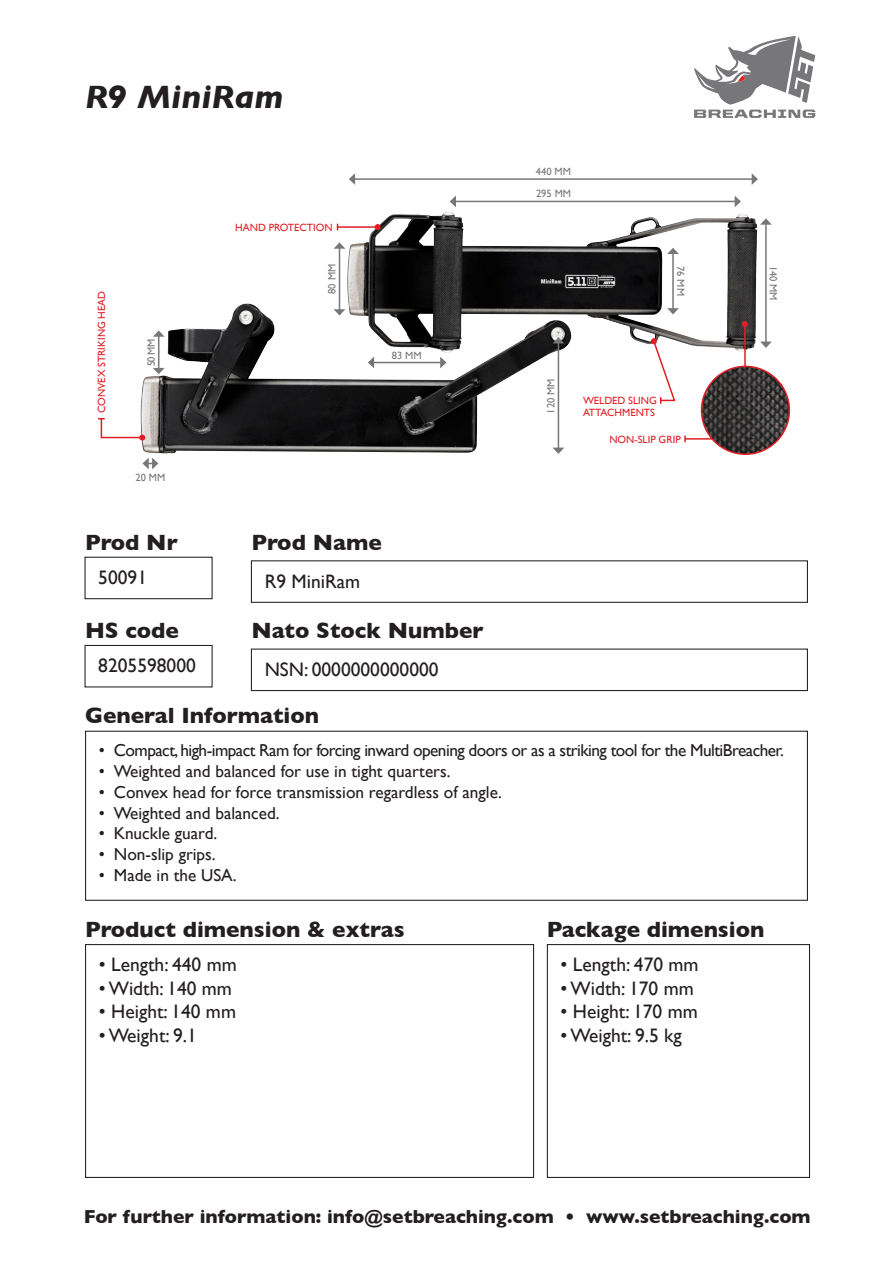
<style>
.page{position:relative;width:893px;height:1263px;background:#fff}
.page>*{position:absolute;margin:0;border:0;box-sizing:border-box;transform-origin:0 0}
.t1{font:italic 700 33px "Gill Sans";color:#231f20}
.t2{font:700 22.5px "Gill Sans";color:#231f20}
.t3{font:19.5px "Gill Sans";color:#231f20}
.t4{font:700 19.2px "Gill Sans";color:#231f20}
.t5{font:17.25px "Gill Sans";color:#231f20}
.t6{font:17.25px "Gill Sans";letter-spacing:-.03em;color:#231f20}
.t7{font:10.5px "Gill Sans";color:#e11e25}
.t8{font:10.5px "Gill Sans";color:#77777a}
</style>
<div class="page">
<img style="left:347px;top:212px;width:283px;height:126px">
<img style="left:141px;top:304px;width:430px;height:150px">
<div style="left:85px;top:557px;width:128px;height:42px;border:1px solid #231f20"></div>
<div style="left:85px;top:645px;width:128px;height:42px;border:1px solid #231f20"></div>
<div style="left:251px;top:560px;width:557px;height:43px;border:1px solid #231f20"></div>
<div style="left:251px;top:648px;width:557px;height:43px;border:1px solid #231f20"></div>
<div style="left:85px;top:731px;width:723px;height:170px;border:1px solid #231f20"></div>
<div style="left:85px;top:944px;width:449px;height:234px;border:1px solid #231f20"></div>
<div style="left:547px;top:944px;width:263px;height:234px;border:1px solid #231f20"></div>
<svg style="left:98px;top:417px;width:47px;height:23px"></svg>
<hr style="left:338px;top:226px;width:40px;height:2px;background:#e11e25">
<svg style="left:375px;top:224px;width:6px;height:6px"></svg>
<svg style="left:683px;top:321px;width:65px;height:121px"></svg>
<svg style="left:651px;top:338px;width:25px;height:66px"></svg>
<hr style="left:354px;top:178px;width:398px;height:2px;background:#77777a">
<svg style="left:752px;top:173px;width:6px;height:12px"></svg>
<svg style="left:349px;top:173px;width:6px;height:12px"></svg>
<hr style="left:455px;top:201px;width:280px;height:1px;background:#77777a">
<svg style="left:735px;top:196px;width:6px;height:11px"></svg>
<svg style="left:450px;top:196px;width:6px;height:11px"></svg>
<svg style="left:694px;top:36px;width:121px;height:82px"></svg>
<img style="left:701px;top:366px;width:88px;height:88px;border-radius:44px">
<div style="left:701px;top:366px;width:89px;height:89px;border:2px solid #e11e25;border-radius:50%"></div>
<hr style="left:339px;top:248px;width:1px;height:62px;background:#77777a">
<svg style="left:334px;top:309px;width:11px;height:6px"></svg>
<svg style="left:334px;top:242px;width:11px;height:7px"></svg>
<hr style="left:373px;top:362px;width:68px;height:1px;background:#77777a">
<svg style="left:368px;top:357px;width:6px;height:11px"></svg>
<svg style="left:440px;top:357px;width:6px;height:11px"></svg>
<svg style="left:142px;top:458px;width:16px;height:11px"></svg>
<hr style="left:672px;top:253px;width:2px;height:56px;background:#77777a">
<svg style="left:667px;top:248px;width:12px;height:6px"></svg>
<svg style="left:667px;top:308px;width:12px;height:6px"></svg>
<hr style="left:765px;top:224px;width:2px;height:118px;background:#77777a">
<svg style="left:760px;top:218px;width:12px;height:7px"></svg>
<svg style="left:760px;top:342px;width:12px;height:6px"></svg>
<hr style="left:558px;top:343px;width:1px;height:105px;background:#77777a">
<svg style="left:553px;top:448px;width:11px;height:6px"></svg>
<svg style="left:553px;top:337px;width:11px;height:6px"></svg>
<hr style="left:158px;top:336px;width:1px;height:33px;background:#77777a">
<svg style="left:153px;top:368px;width:12px;height:6px"></svg>
<svg style="left:153px;top:330px;width:12px;height:7px"></svg>
<p class="t1" style="left:85px;top:77px;width:200px">R9 MiniRam</p>
<p class="t7" style="left:95px;top:413px;width:124px;rotate:-90deg">CONVEX STRIKING HEAD</p>
<p class="t7" style="left:235px;top:221px;width:99px">HAND PROTECTION</p>
<p class="t8" style="left:326px;top:294px;width:31px;rotate:-90deg">80 MM</p>
<p class="t8" style="left:145px;top:366px;width:28px;rotate:-90deg">50 MM</p>
<p class="t8" style="left:392px;top:349px;width:31px">83 MM</p>
<p class="t8" style="left:136px;top:471px;width:31px">20 MM</p>
<p class="t2" style="left:85px;top:525px;width:94px">Prod Nr</p>
<p class="t2" style="left:251px;top:525px;width:132px">Prod Name</p>
<p class="t3" style="left:98px;top:566px;width:50px">50091</p>
<p class="t3" style="left:265px;top:569px;width:97px">R9 MiniRam</p>
<p class="t2" style="left:85px;top:613px;width:96px">HS code</p>
<p class="t2" style="left:251px;top:613px;width:234px">Nato Stock Number</p>
<p class="t3" style="left:98px;top:654px;width:99px">8205598000</p>
<p class="t3" style="left:265px;top:658px;width:175px">NSN: 0000000000000</p>
<p class="t2" style="left:85px;top:698px;width:236px">General Information</p>
<p class="t8" style="left:536px;top:165px;width:37px">440 MM</p>
<p class="t8" style="left:536px;top:188px;width:37px">295 MM</p>
<p class="t8" style="left:687px;top:266px;width:31px;rotate:90deg">76 MM</p>
<p class="t8" style="left:780px;top:266px;width:37px;rotate:90deg">140 MM</p>
<p class="t8" style="left:545px;top:413px;width:37px;rotate:-90deg">120 MM</p>
<p class="t7" style="left:583px;top:394px;width:75px">WELDED SLING</p>
<p class="t7" style="left:583px;top:407px;width:74px">ATTACHMENTS</p>
<p class="t7" style="left:609px;top:433px;width:73px">NON-SLIP GRIP</p>
<p class="t6" style="left:99px;top:740px;width:687px">• Compact, high-impact Ram for forcing inward opening doors or as a striking tool for the MultiBreacher.</p>
<p class="t5" style="left:99px;top:761px;width:353px">• Weighted and balanced for use in tight quarters.</p>
<p class="t5" style="left:99px;top:782px;width:405px">• Convex head for force transmission regardless of angle.</p>
<p class="t5" style="left:99px;top:802px;width:182px">• Weighted and balanced.</p>
<p class="t5" style="left:99px;top:823px;width:120px">• Knuckle guard.</p>
<p class="t5" style="left:99px;top:844px;width:118px">• Non-slip grips.</p>
<p class="t5" style="left:99px;top:865px;width:139px">• Made in the USA.</p>
<p class="t2" style="left:85px;top:911px;width:321px">Product dimension &amp; extras</p>
<p class="t2" style="left:547px;top:911px;width:219px">Package dimension</p>
<p class="t3" style="left:99px;top:953px;width:140px">• Length: 440 mm</p>
<p class="t3" style="left:99px;top:977px;width:135px">• Width: 140 mm</p>
<p class="t3" style="left:99px;top:1000px;width:139px">• Height: 140 mm</p>
<p class="t3" style="left:99px;top:1023px;width:100px">• Weight: 9.1</p>
<p class="t3" style="left:561px;top:953px;width:140px">• Length: 470 mm</p>
<p class="t3" style="left:561px;top:977px;width:135px">• Width: 170 mm</p>
<p class="t3" style="left:561px;top:1000px;width:139px">• Height: 170 mm</p>
<p class="t3" style="left:561px;top:1023px;width:123px">• Weight: 9.5 kg</p>
<p class="t4" style="left:84px;top:1202px;width:728px">For further information: info@setbreaching.com • www.setbreaching.com</p>
</div>
